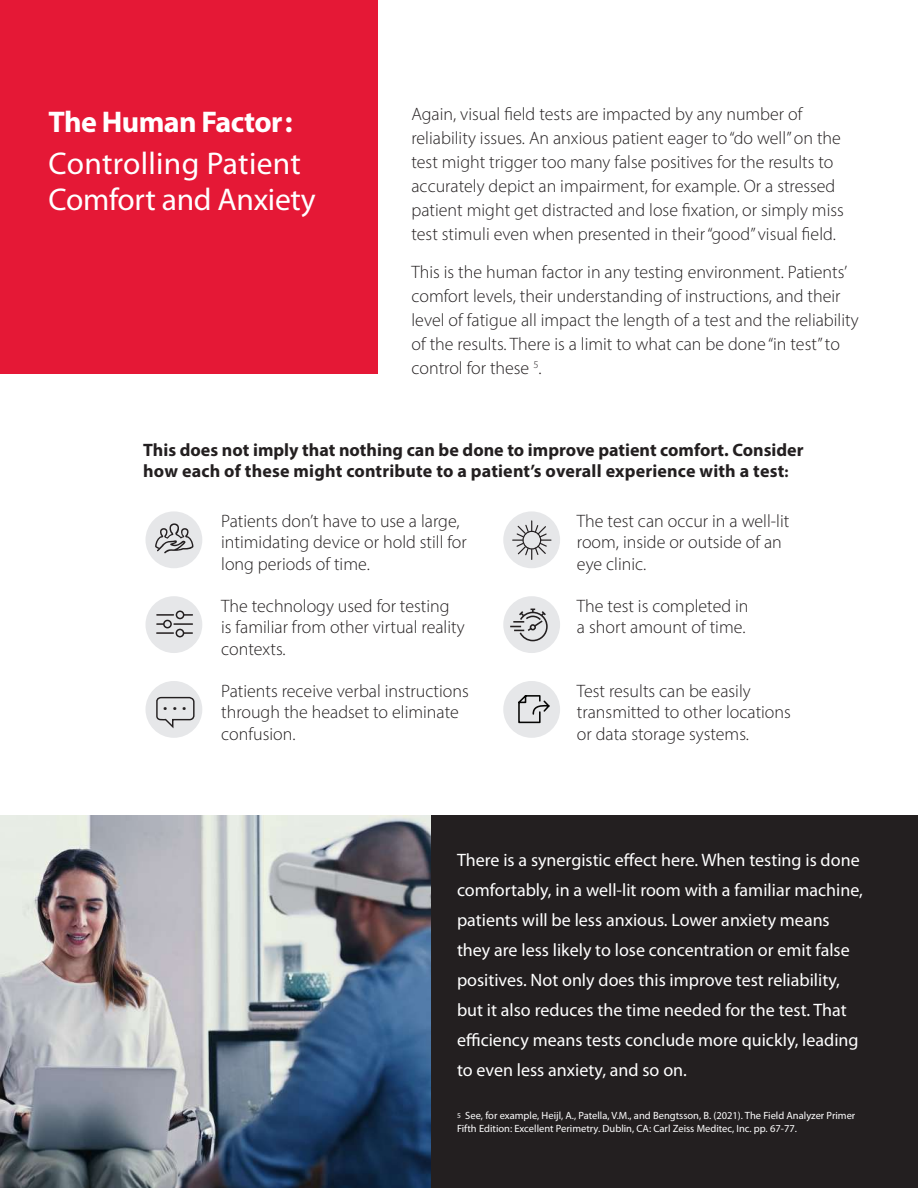
<style>
.page{position:relative;width:918px;height:1188px;background:#fff}
.page>*{position:absolute;margin:0;border:0;box-sizing:border-box;transform-origin:0 0}
.t1{font:31.5px/36px "Myriad Pro";color:#fff}
.t2{font:700 30px "Myriad Pro";letter-spacing:-.02em;color:#fff}
.t3{font:300 18px/21.6px "Myriad Pro";color:#231f20}
.t4{font:18px/30px "Myriad Pro";color:#fff}
.t5{font:700 18px/21px "Myriad Pro";color:#231f20}
.t6{font:10.5px/12.6px "Myriad Pro";color:#fff}
.t7{font:10.5px "Times";color:#231f20}
.s1{font-size:15.45px}
.s2{font-size:7.5px}
</style>
<div class="page">
<img style="left:0;top:816px;width:432px;height:372px">
<div style="left:432px;top:816px;width:486px;height:372px;background:#231f20"></div>
<div style="left:0;top:0;width:378px;height:374px;background:#e51836"></div>
<div style="left:503px;top:511px;width:57px;height:57px;background:#e6e7e9;border-radius:50%"></div>
<div style="left:503px;top:596px;width:57px;height:57px;background:#e6e7e9;border-radius:50%"></div>
<div style="left:503px;top:681px;width:57px;height:57px;background:#e6e7e9;border-radius:50%"></div>
<div style="left:145px;top:681px;width:57px;height:57px;background:#e6e7e9;border-radius:50%"></div>
<div style="left:145px;top:596px;width:57px;height:57px;background:#e6e7e9;border-radius:50%"></div>
<div style="left:176px;top:611px;width:8px;height:8px;border:2px solid #231f20;border-radius:50%"></div>
<svg style="left:184px;top:614px;width:8px;height:2px"></svg>
<svg style="left:157px;top:614px;width:16px;height:2px"></svg>
<div style="left:163px;top:620px;width:9px;height:8px;border:2px solid #231f20;border-radius:50%"></div>
<svg style="left:174px;top:623px;width:18px;height:2px"></svg>
<svg style="left:157px;top:623px;width:6px;height:2px"></svg>
<div style="left:176px;top:629px;width:8px;height:8px;border:2px solid #231f20;border-radius:50%"></div>
<svg style="left:184px;top:632px;width:8px;height:2px"></svg>
<svg style="left:157px;top:632px;width:16px;height:2px"></svg>
<svg style="left:510px;top:609px;width:38px;height:33px"></svg>
<svg style="left:518px;top:695px;width:32px;height:29px"></svg>
<svg style="left:513px;top:521px;width:38px;height:38px"></svg>
<svg style="left:156px;top:696px;width:39px;height:33px"></svg>
<svg style="left:145px;top:511px;width:57px;height:57px"></svg>
<h2 class="t2" style="left:49px;top:103px;width:246px">The Human Factor:</h2>
<h1 class="t1" style="left:49px;top:145px;width:269px">Controlling Patient<br>Comfort and Anxiety</h1>
<p class="t3" style="left:411px;top:102px;width:434px;line-height:24px">Again, visual field tests are impacted by any number of reliability issues. An anxious patient eager to “do well” on the test might trigger too many false positives for the results to accurately depict an impairment, for example. Or a stressed patient might get distracted and lose fixation, or simply miss test stimuli even when presented in their “good” visual field.</p>
<p class="t3" style="left:411px;top:260px;width:449px;line-height:24px">This is the human factor in any testing environment. Patients’ comfort levels, their understanding of instructions, and their level of fatigue all impact the length of a test and the reliability of the results. There is a limit to what can be done “in test” to control for these <sup>5</sup>.</p>
<p class="t5" style="left:143px;top:439px;width:662px">This does not imply that nothing can be done to improve patient comfort. Consider how each of these might contribute to a patient’s overall experience with a test<span class="s1">:</span></p>
<p class="t7" style="left:163px;top:699px;width:24px">• • •</p>
<p class="t3" style="left:221px;top:510px;width:247px">Patients don’t have to use a large, intimidating device or hold still for long periods of time.</p>
<p class="t3" style="left:221px;top:595px;width:245px">The technology used for testing<br>is familiar from other virtual reality contexts.</p>
<p class="t3" style="left:221px;top:680px;width:249px">Patients receive verbal instructions through the headset to eliminate confusion.</p>
<p class="t3" style="left:577px;top:510px;width:214px">The test can occur in a well-lit room, inside or outside of an eye clinic.</p>
<p class="t3" style="left:577px;top:595px;width:173px">The test is completed in a short amount of time.</p>
<p class="t3" style="left:577px;top:680px;width:215px">Test results can be easily transmitted to other locations or data storage systems.</p>
<p class="t4" style="left:457px;top:845px;width:407px">There is a synergistic effect here. When testing is done comfortably, in a well-lit room with a familiar machine, patients will be less anxious. Lower anxiety means they are less likely to lose concentration or emit false positives. Not only does this improve test reliability, but it also reduces the time needed for the test. That efficiency means tests conclude more quickly, leading to even less anxiety, and so on.</p>
<p class="t6" style="left:457px;top:1109px;width:400px"><span class="s2">5</span> See, for example, Heijl, A., Patella, V.M., and Bengtsson, B. (2021). The Field Analyzer Primer<br>Fifth Edition: Excellent Perimetry. Dublin, CA: Carl Zeiss Meditec, Inc. pp. 67-77.</p>
</div>
